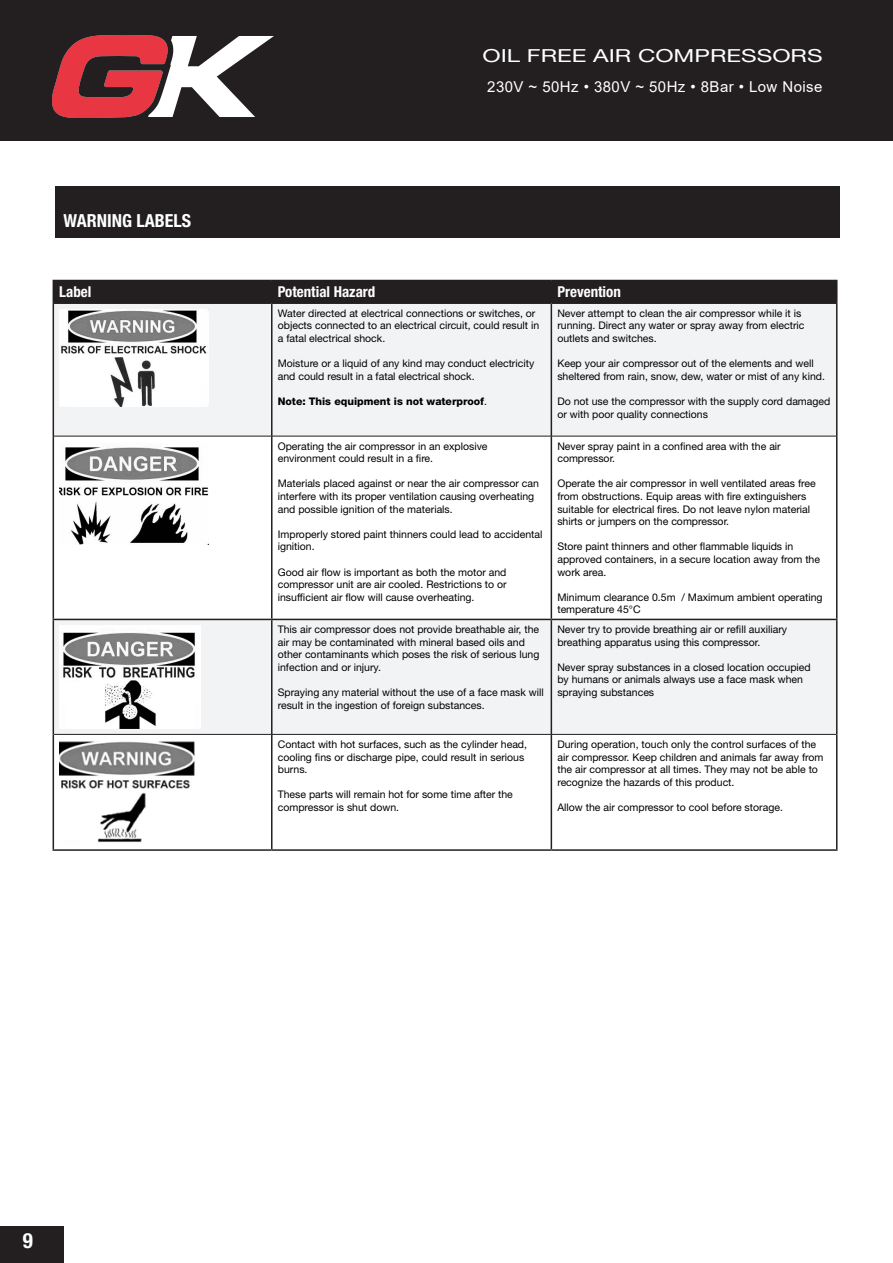
<style>
.page{position:relative;width:893px;height:1263px;background:#fff}
.page>*{position:absolute;margin:0;border:0;box-sizing:border-box;transform-origin:0 0}
.t1{font:700 condensed 21px "Helvetica Neue LT Std";color:#fff}
.t2{font:18px "Helvetica Neue LT Std";color:#fff;scale:1.33 1}
.t3{font:700 condensed 18px "Helvetica Neue LT Std";color:#fff}
.t4{font:15px "Arial";letter-spacing:.03em;color:#fff}
.t5{font:700 condensed 15px "Helvetica Neue LT Std";color:#fff}
.t6{font:10.5px/12.6px "Helvetica Neue LT Std";color:#000}
.t7{font:800 10.5px "Helvetica Neue LT Std";color:#000}
.s1{font-weight:400}
</style>
<div class="page">
<div style="left:0;top:0;width:892px;height:141px;background:#231f20"></div>
<div style="left:0;top:1226px;width:63px;height:37px;background:#231f20"></div>
<svg style="left:54px;top:304px;width:782px;height:430px;fill:#f2f3f4"></svg>
<div style="left:53px;top:280px;width:784px;height:22px;background:#231f20"></div>
<hr style="left:53px;top:302px;width:219px;height:2px;background:#231f20">
<hr style="left:53px;top:304px;width:1px;height:132px;background:#231f20">
<hr style="left:272px;top:302px;width:279px;height:2px;background:#231f20">
<hr style="left:271px;top:304px;width:2px;height:132px;background:#231f20">
<hr style="left:551px;top:302px;width:286px;height:2px;background:#231f20">
<hr style="left:551px;top:304px;width:1px;height:132px;background:#231f20">
<hr style="left:836px;top:304px;width:1px;height:132px;background:#231f20">
<hr style="left:53px;top:436px;width:1px;height:183px;background:#231f20">
<hr style="left:271px;top:436px;width:2px;height:183px;background:#231f20">
<hr style="left:551px;top:436px;width:1px;height:183px;background:#231f20">
<hr style="left:836px;top:436px;width:1px;height:183px;background:#231f20">
<hr style="left:53px;top:619px;width:219px;height:1px;background:#231f20">
<hr style="left:53px;top:620px;width:1px;height:114px;background:#231f20">
<hr style="left:272px;top:619px;width:279px;height:1px;background:#231f20">
<hr style="left:271px;top:620px;width:2px;height:114px;background:#231f20">
<hr style="left:551px;top:619px;width:286px;height:1px;background:#231f20">
<hr style="left:551px;top:620px;width:1px;height:114px;background:#231f20">
<hr style="left:836px;top:620px;width:1px;height:114px;background:#231f20">
<hr style="left:53px;top:734px;width:1px;height:115px;background:#231f20">
<hr style="left:271px;top:734px;width:2px;height:115px;background:#231f20">
<hr style="left:551px;top:734px;width:1px;height:115px;background:#231f20">
<hr style="left:836px;top:734px;width:1px;height:115px;background:#231f20">
<hr style="left:53px;top:849px;width:219px;height:2px;background:#231f20">
<hr style="left:272px;top:849px;width:279px;height:2px;background:#231f20">
<hr style="left:551px;top:849px;width:286px;height:2px;background:#231f20">
<hr style="left:54px;top:436px;width:218px;height:1px;background:#231f20">
<hr style="left:272px;top:436px;width:279px;height:1px;background:#231f20">
<hr style="left:551px;top:436px;width:285px;height:1px;background:#231f20">
<hr style="left:54px;top:734px;width:218px;height:1px;background:#231f20">
<hr style="left:272px;top:734px;width:279px;height:1px;background:#231f20">
<hr style="left:551px;top:734px;width:285px;height:1px;background:#231f20">
<img style="left:59px;top:309px;width:149px;height:97px">
<img style="left:59px;top:442px;width:149px;height:103px">
<img style="left:59px;top:625px;width:142px;height:103px">
<img style="left:59px;top:741px;width:136px;height:102px">
<div style="left:55px;top:186px;width:785px;height:51px;background:#231f20"></div>
<img style="left:52px;top:35px;width:221px;height:82px">
<p class="t3" style="left:63px;top:210px;width:129px">WARNING LABELS</p>
<h2 class="t2" style="left:482px;top:45px;width:257px">OIL FREE AIR COMPRESSORS</h2>
<h3 class="t4" style="left:487px;top:77px;width:337px">230V ~ 50Hz • 380V ~ 50Hz • 8Bar • Low Noise</h3>
<p class="t5" style="left:59px;top:283px;width:34px">Label</p>
<p class="t5" style="left:278px;top:283px;width:99px">Potential Hazard</p>
<p class="t5" style="left:557px;top:283px;width:65px">Prevention</p>
<p class="t6" style="left:278px;top:306px;width:263px">Water directed at electrical connections or switches, or objects connected to an electrical circuit, could result in a fatal electrical shock.</p>
<p class="t6" style="left:278px;top:357px;width:258px">Moisture or a liquid of any kind may conduct electricity and could result in a fatal electrical shock.</p>
<p class="t7" style="left:278px;top:395px;width:211px">Note: This equipment is not waterproof<span class="s1">.</span></p>
<p class="t6" style="left:557px;top:306px;width:249px">Never attempt to clean the air compressor while it is running. Direct any water or spray away from electric outlets and switches.</p>
<p class="t6" style="left:557px;top:357px;width:269px">Keep your air compressor out of the elements and well sheltered from rain, snow, dew, water or mist of any kind.</p>
<p class="t6" style="left:557px;top:395px;width:275px">Do not use the compressor with the supply cord damaged or with poor quality connections</p>
<p class="t6" style="left:278px;top:439px;width:211px">Operating the air compressor in an explosive environment could result in a fire.</p>
<p class="t6" style="left:278px;top:477px;width:263px">Materials placed against or near the air compressor can interfere with its proper ventilation causing overheating and possible ignition of the materials.</p>
<p class="t6" style="left:278px;top:528px;width:266px">Improperly stored paint thinners could lead to accidental ignition.</p>
<p class="t6" style="left:278px;top:565px;width:230px;text-align:justify">Good air flow is important as both the motor and compressor unit are air cooled. Restrictions to or insufficient air flow will cause overheating.</p>
<p class="t6" style="left:278px;top:623px;width:263px">This air compressor does not provide breathable air, the air may be contaminated with mineral based oils and other contaminants which poses the risk of serious lung infection and or injury.</p>
<p class="t6" style="left:278px;top:686px;width:268px">Spraying any material without the use of a face mask will result in the ingestion of foreign substances.</p>
<p class="t6" style="left:278px;top:738px;width:251px">Contact with hot surfaces, such as the cylinder head, cooling fins or discharge pipe, could result in serious burns.</p>
<p class="t6" style="left:278px;top:788px;width:237px">These parts will remain hot for some time after the compressor is shut down.</p>
<p class="t6" style="left:557px;top:439px;width:225px">Never spray paint in a confined area with the air compressor.</p>
<p class="t6" style="left:557px;top:477px;width:260px">Operate the air compressor in well ventilated areas free from obstructions. Equip areas with fire extinguishers suitable for electrical fires. Do not leave nylon material shirts or jumpers on the compressor.</p>
<p class="t6" style="left:557px;top:540px;width:264px">Store paint thinners and other flammable liquids in approved containers, in a secure location away from the work area.</p>
<p class="t6" style="left:557px;top:591px;width:267px">Minimum clearance 0.5m / Maximum ambient operating temperature 45°C</p>
<p class="t6" style="left:557px;top:623px;width:231px">Never try to provide breathing air or refill auxiliary breathing apparatus using this compressor.</p>
<p class="t6" style="left:557px;top:660px;width:255px">Never spray substances in a closed location occupied by humans or animals always use a face mask when spraying substances</p>
<p class="t6" style="left:557px;top:738px;width:268px">During operation, touch only the control surfaces of the air compressor. Keep children and animals far away from the air compressor at all times. They may not be able to recognize the hazards of this product.</p>
<p class="t6" style="left:557px;top:801px;width:227px">Allow the air compressor to cool before storage.</p>
<h1 class="t1" style="left:23px;top:1228px;width:12px">9</h1>
</div>
